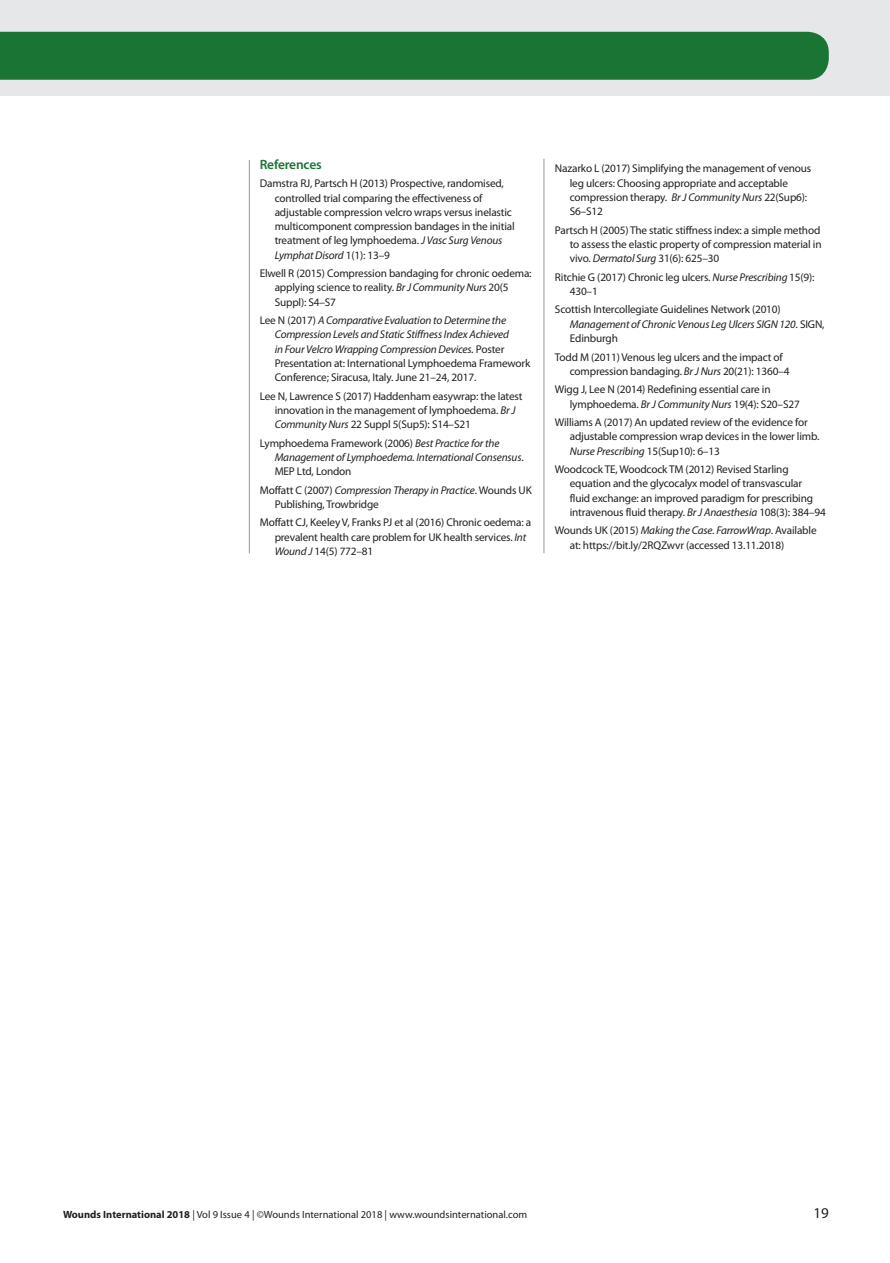
<style>
.page{position:relative;width:890px;height:1263px;background:#fff}
.page>*{position:absolute;margin:0;border:0;box-sizing:border-box;transform-origin:0 0}
.t1{font:15px "Myriad Pro";color:#231f20}
.t2{font:600 13.5px "Myriad Pro";letter-spacing:-.015em;color:#1a7535}
.t3{font:11.25px/14.2px "Myriad Pro";letter-spacing:-.015em;color:#231f20}
.t4{font:italic 11.25px/14.2px "Myriad Pro";letter-spacing:-.015em;color:#231f20}
.t5{font:10.5px "Myriad Pro";color:#231f20}
.s1{font-style:italic}
.s2{font-style:normal}
.s3{font-weight:700}
</style>
<div class="page">
<div style="left:0;top:0;width:890px;height:96px;background:#e6e7e9"></div>
<div style="left:0;top:32px;width:828px;height:48px;background:#1a7535"></div>
<hr style="left:543px;top:159px;width:1px;height:394px;background:#939598">
<hr style="left:249px;top:160px;width:1px;height:393px;background:#939598">
<p class="t2" style="left:260px;top:156px;width:63px">References</p>
<p class="t3" style="left:275px;top:176px;width:241px;text-indent:-15px">Damstra RJ, Partsch H (2013) Prospective, randomised, controlled trial comparing the effectiveness of adjustable compression velcro wraps versus inelastic multicomponent compression bandages in the initial treatment of leg lymphoedema. <span class="s1">J Vasc Surg Venous Lymphat Disord</span> 1(1): 13–9</p>
<p class="t3" style="left:275px;top:266px;width:258px;text-indent:-15px">Elwell R (2015) Compression bandaging for chronic oedema: applying science to reality. <span class="s1">Br J Community Nurs</span> 20(5<br>Suppl): S4–S7</p>
<p class="t4" style="left:275px;top:313px;width:257px;text-indent:-15px"><span class="s2">Lee N (2017)</span> A Comparative Evaluation to Determine the Compression Levels and Static Stiffness Index Achieved<br>in Four Velcro Wrapping Compression Devices. <span class="s2">Poster Presentation at: International Lymphoedema Framework Conference; Siracusa, Italy. June 21–24, 2017.</span></p>
<p class="t3" style="left:275px;top:389px;width:249px;text-indent:-15px">Lee N, Lawrence S (2017) Haddenham easywrap: the latest innovation in the management of lymphoedema. <span class="s1">Br J<br>Community Nurs</span> 22 Suppl 5(Sup5): S14–S21</p>
<p class="t4" style="left:275px;top:436px;width:250px;text-indent:-15px"><span class="s2">Lymphoedema Framework (2006)</span> Best Practice for the<br>Management of Lymphoedema. International Consensus<span class="s2">.<br>MEP Ltd, London</span></p>
<p class="t3" style="left:275px;top:483px;width:259px;text-indent:-15px">Moffatt C (2007) <span class="s1">Compression Therapy in Practice</span>. Wounds UK<br>Publishing, Trowbridge</p>
<p class="t3" style="left:275px;top:515px;width:258px;text-indent:-15px">Moffatt CJ, Keeley V, Franks PJ et al (2016) Chronic oedema: a prevalent health care problem for UK health services. <span class="s1">Int<br>Wound J</span> 14(5) 772–81</p>
<p class="t3" style="left:570px;top:161px;width:243px;text-indent:-15px">Nazarko L (2017) Simplifying the management of venous leg ulcers: Choosing appropriate and acceptable compression therapy. <span class="s1">Br J Community Nurs</span> 22(Sup6):<br>S6–S12</p>
<p class="t3" style="left:570px;top:223px;width:253px;text-align:justify;text-indent:-15px">Partsch H (2005) The static stiffness index: a simple method to assess the elastic property of compression material in vivo. <span class="s1">Dermatol Surg</span> 31(6): 625–30</p>
<p class="t3" style="left:570px;top:270px;width:246px;text-indent:-15px">Ritchie G (2017) Chronic leg ulcers. <span class="s1">Nurse Prescribing</span> 15(9):<br>430–1</p>
<p class="t3" style="left:570px;top:302px;width:256px;text-indent:-15px">Scottish Intercollegiate Guidelines Network (2010)<br><span class="s1">Management of Chronic Venous Leg Ulcers SIGN 120</span>. SIGN,<br>Edinburgh</p>
<p class="t3" style="left:570px;top:349px;width:221px;text-indent:-15px">Todd M (2011) Venous leg ulcers and the impact of compression bandaging. <span class="s1">Br J Nurs</span> 20(21): 1360–4</p>
<p class="t3" style="left:570px;top:382px;width:231px;text-indent:-15px">Wigg J, Lee N (2014) Redefining essential care in lymphoedema. <span class="s1">Br J Community Nurs</span> 19(4): S20–S27</p>
<p class="t3" style="left:570px;top:415px;width:251px;text-indent:-15px">Williams A (2017) An updated review of the evidence for adjustable compression wrap devices in the lower limb.<br><span class="s1">Nurse Prescribing</span> 15(Sup10): 6–13</p>
<p class="t3" style="left:570px;top:462px;width:257px;text-indent:-15px">Woodcock TE, Woodcock TM (2012) Revised Starling equation and the glycocalyx model of transvascular<br>fluid exchange: an improved paradigm for prescribing intravenous fluid therapy. <span class="s1">Br J Anaesthesia</span> 108(3): 384–94</p>
<p class="t3" style="left:570px;top:523px;width:248px;text-indent:-15px">Wounds UK (2015) <span class="s1">Making the Case. FarrowWrap</span>. Available at: https://bit.ly/2RQZwvr (accessed 13.11.2018)</p>
<p class="t5" style="left:63px;top:1208px;width:465px"><span class="s3">Wounds International 2018</span> | Vol 9 Issue 4 | ©Wounds International 2018 | www.woundsinternational.com</p>
<h1 class="t1" style="left:813px;top:1203px;width:17px">19</h1>
</div>
